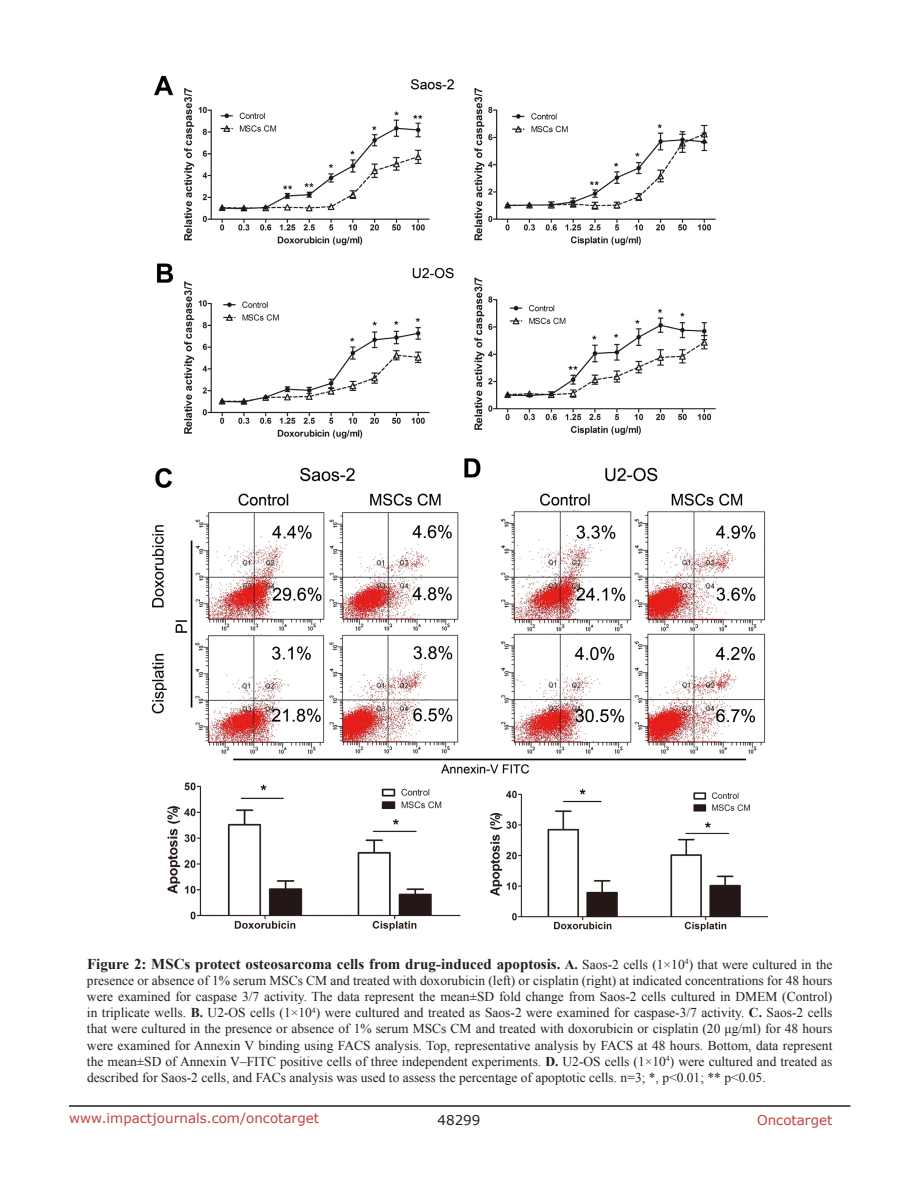
<style>
.page{position:relative;width:918px;height:1188px;background:#fff}
.page>*{position:absolute;margin:0;border:0;box-sizing:border-box;transform-origin:0 0}
.t1{font:700 15px "Times New Roman";color:#231f20}
.t2{font:13.5px/16.2px "Times New Roman";color:#231f20;text-align:justify}
.t3{font:13.5px "Verdana";color:#c24141}
.t4{font:13.5px "Verdana";color:#231f20}
.s1{font-size:13.5px}
.s2{font-weight:400;font-size:13.5px}
.s3{font-weight:700}
</style>
<div class="page">
<hr style="left:69px;top:1105px;width:781px;height:2px;background:#231f20">
<img style="left:151px;top:76px;width:617px;height:855px">
<p class="t1" style="left:87px;top:953px;width:747px">Figure 2: MSCs protect osteosarcoma cells from drug-induced apoptosis. <span class="s1">A.</span> <span class="s2">Saos-2 cells (1×10</span><sup>4</sup><span class="s2">) that were cultured in the</span></p>
<p class="t2" style="left:87px;top:972px;width:747px">presence or absence of 1% serum MSCs CM and treated with doxorubicin (left) or cisplatin (right) at indicated concentrations for 48 hours were examined for caspase 3/7 activity. The data represent the mean±SD fold change from Saos-2 cells cultured in DMEM (Control) in triplicate wells. <span class="s3">B.</span> U2-OS cells (1×10<sup>4</sup>) were cultured and treated as Saos-2 were examined for caspase-3/7 activity. <span class="s3">C.</span> Saos-2 cells that were cultured in the presence or absence of 1% serum MSCs CM and treated with doxorubicin or cisplatin (20 μg/ml) for 48 hours were examined for Annexin V binding using FACS analysis. Top, representative analysis by FACS at 48 hours. Bottom, data represent the mean±SD of Annexin V–FITC positive cells of three independent experiments. <span class="s3">D.</span> U2-OS cells (1×10<sup>4</sup>) were cultured and treated as described for Saos-2 cells, and FACs analysis was used to assess the percentage of apoptotic cells. n=3; *, p&lt;0.01; ** p&lt;0.05.</p>
<p class="t3" style="left:69px;top:1109px;width:252px">www.impactjournals.com/oncotarget</p>
<p class="t4" style="left:438px;top:1111px;width:44px">48299</p>
<p class="t3" style="left:757px;top:1111px;width:77px">Oncotarget</p>
</div>
